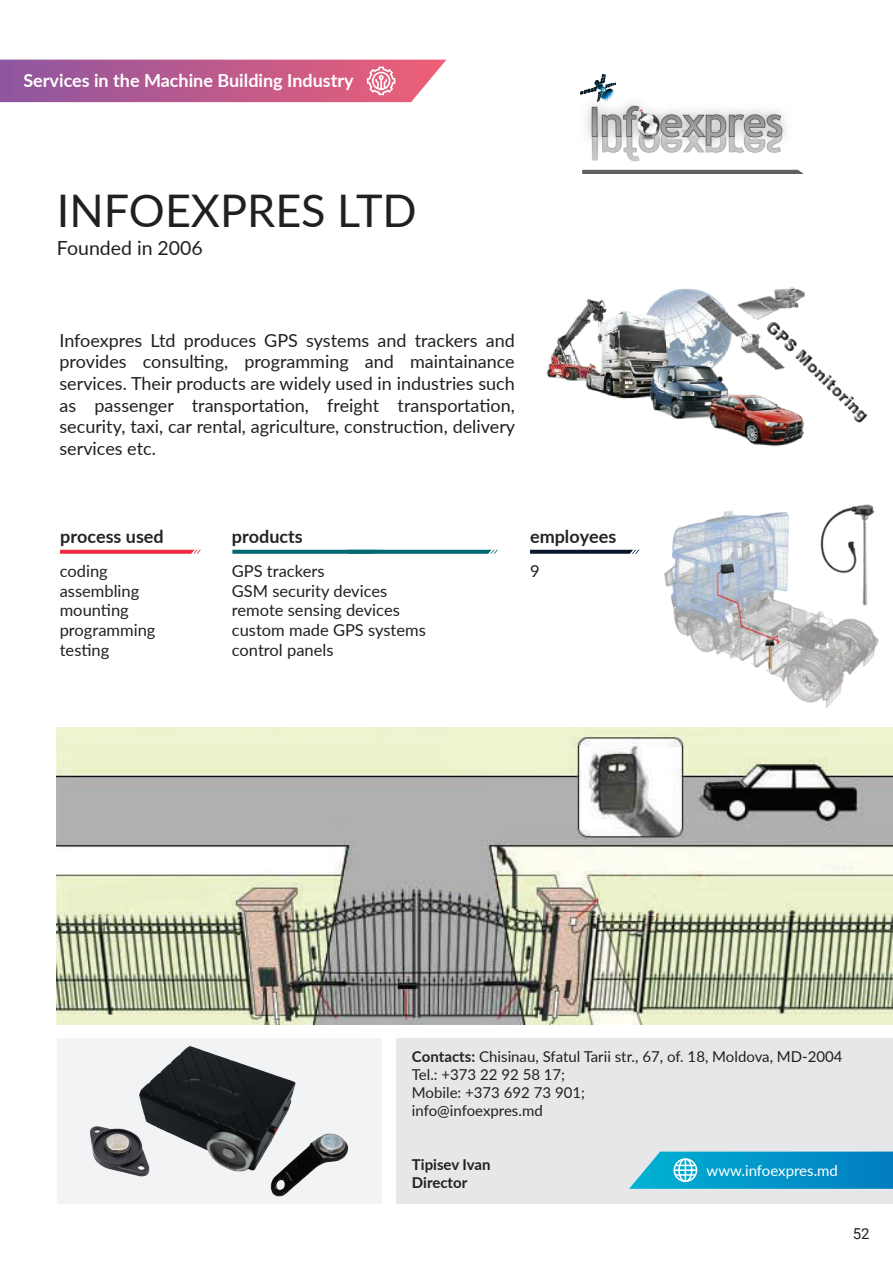
<style>
.page{position:relative;width:893px;height:1263px;background:#fff}
.page>*{position:absolute;margin:0;border:0;box-sizing:border-box;transform-origin:0 0}
.t1{font:45px "Lato";color:#231f20}
.t2{font:19.5px "Lato";color:#231f20}
.t3{font:18px/21.6px "Lato";color:#231f20;text-align:justify}
.t4{font:700 18px "Lato";color:#fff}
.t5{font:700 18px "Lato";color:#252423}
.t6{font:16.5px/19.8px "Lato";color:#231f20}
.t7{font:15px/18px "Lato";color:#231f20}
.t8{font:700 15px/18px "Lato";color:#231f20}
.t9{font:15px "Lato";color:#fff}
.t10{font:15px "Roboto";color:#231f20}
.s1{font-weight:700;color:#252423}
</style>
<div class="page">
<img style="left:57px;top:727px;width:836px;height:297px">
<div style="left:397px;top:1038px;width:496px;height:165px;background:#e6e7e9"></div>
<svg style="left:60px;top:550px;width:141px;height:4px"></svg>
<svg style="left:232px;top:550px;width:266px;height:4px"></svg>
<svg style="left:530px;top:550px;width:109px;height:4px"></svg>
<div style="left:57px;top:1038px;width:325px;height:165px;background:#f2f3f4"></div>
<svg style="left:0;top:60px;width:446px;height:42px;background:#bf6392"></svg>
<svg style="left:629px;top:1151px;width:264px;height:38px;background:#1b9fcd"></svg>
<img style="left:580px;top:75px;width:223px;height:98px">
<img style="left:664px;top:504px;width:214px;height:204px">
<img style="left:547px;top:287px;width:321px;height:160px">
<img style="left:75px;top:1046px;width:288px;height:158px">
<p class="t4" style="left:23px;top:67px;width:332px">Services in the Machine Building Industry</p>
<h1 class="t1" style="left:57px;top:178px;width:361px">INFOEXPRES LTD</h1>
<p class="t2" style="left:57px;top:234px;width:147px">Founded in 2006</p>
<p class="t3" style="left:60px;top:329px;width:457px">Infoexpres Ltd produces GPS systems and trackers and provides consulting, programming and maintainance services. Their products are widely used in industries such as passenger transportation, freight transportation, security, taxi, car rental, agriculture, construction, delivery services etc.</p>
<p class="t5" style="left:60px;top:524px;width:105px">process used</p>
<p class="t5" style="left:232px;top:523px;width:72px">products</p>
<p class="t6" style="left:60px;top:560px;width:97px">coding assembling mounting programming testing</p>
<p class="t6" style="left:232px;top:560px;width:196px">GPS trackers<br>GSM security devices remote sensing devices custom made GPS systems control panels</p>
<p class="t5" style="left:530px;top:523px;width:88px">employees</p>
<p class="t6" style="left:530px;top:560px;width:11px">9</p>
<p class="t7" style="left:412px;top:1047px;width:432px"><span class="s1">Contacts:</span> Chisinau, Sfatul Tarii str., 67, of. 18, Moldova, MD-2004<br>Tel.: +373 22 92 58 17;<br>Mobile: +373 692 73 901;<br>info@infoexpres.md</p>
<p class="t8" style="left:412px;top:1155px;width:80px">Tipisev Ivan<br>Director</p>
<p class="t9" style="left:706px;top:1160px;width:133px">www.infoexpres.md</p>
<p class="t10" style="left:853px;top:1223px;width:18px">52</p>
</div>
